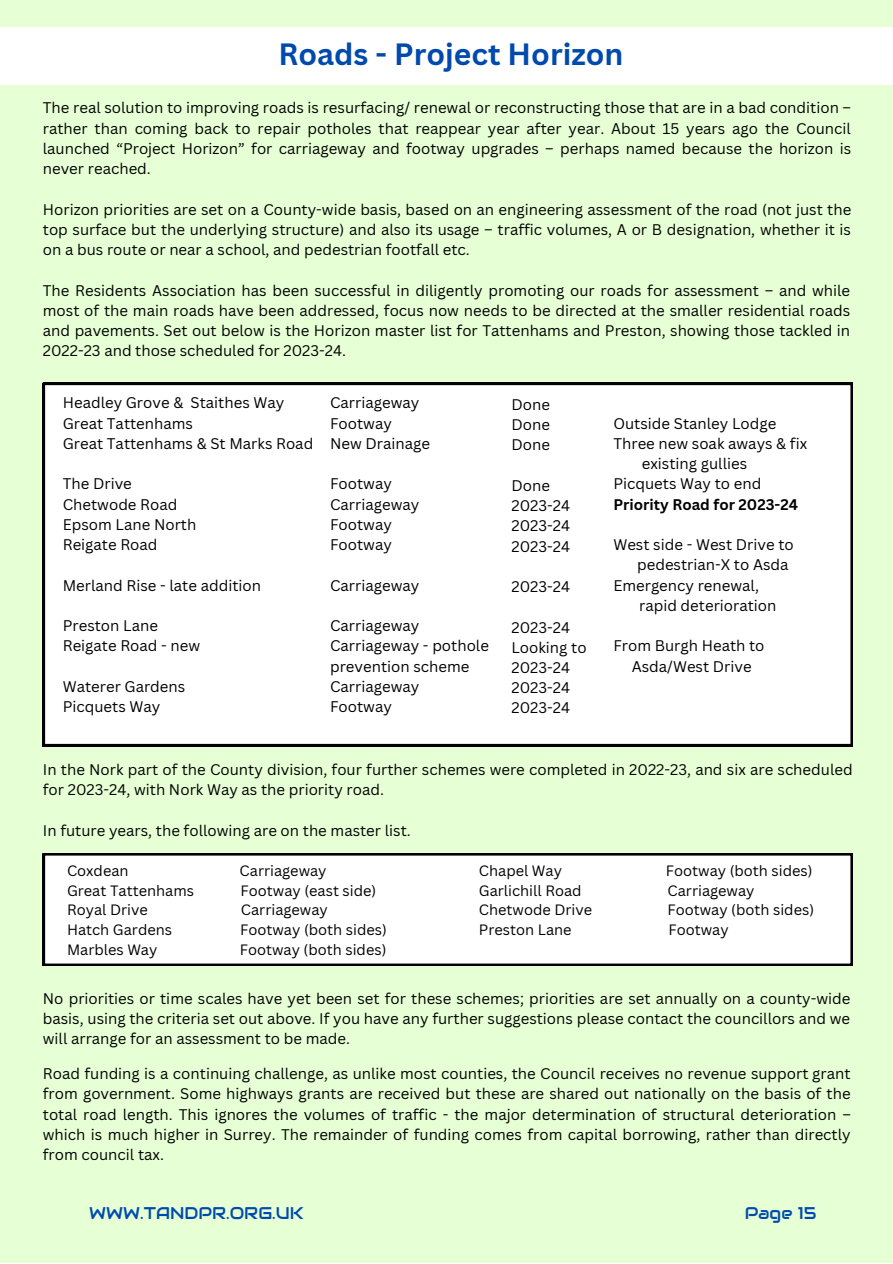
<style>
.page{position:relative;width:893px;height:1264px;background:#fff}
.page>*{position:absolute;margin:0;border:0;box-sizing:border-box;transform-origin:0 0}
.t1{font:700 30px "Canva Sans";color:#004aad}
.t2{font:16.95px "Audiowide";color:#004aad}
.t3{font:15px/20.2px "Canva Sans";color:#000;text-align:justify}
.t4{font:700 15px "Canva Sans";color:#000}
.t5{font:14.55px "Canva Sans";color:#000}
</style>
<div class="page">
<div style="left:0;top:0;width:892px;height:1262px;background:#e6ffd5"></div>
<div style="left:0;top:27px;width:892px;height:57px;background:#fff"></div>
<div style="left:43px;top:383px;width:809px;height:363px;background:#fff"></div>
<div style="left:43px;top:853px;width:809px;height:112px;background:#fff"></div>
<p class="t1" style="left:278px;top:33px;width:346px">Roads - Project Horizon</p>
<p class="t3" style="left:43px;top:97px;width:809px">The real solution to improving roads is resurfacing/ renewal or reconstructing those that are in a bad condition – rather than coming back to repair potholes that reappear year after year. About 15 years ago the Council launched “Project Horizon” for carriageway and footway upgrades – perhaps named because the horizon is never reached.</p>
<p class="t3" style="left:43px;top:199px;width:809px">Horizon priorities are set on a County-wide basis, based on an engineering assessment of the road (not just the top surface but the underlying structure) and also its usage – traffic volumes, A or B designation, whether it is on a bus route or near a school, and pedestrian footfall etc.</p>
<p class="t3" style="left:43px;top:279px;width:808px">The Residents Association has been successful in diligently promoting our roads for assessment – and while most of the main roads have been addressed, focus now needs to be directed at the smaller residential roads and pavements. Set out below is the Horizon master list for Tattenhams and Preston, showing those tackled in 2022-23 and those scheduled for 2023-24.</p>
<p class="t3" style="left:63px;top:392px;width:223px">Headley Grove &amp; Staithes Way</p>
<p class="t3" style="left:63px;top:412px;width:132px">Great Tattenhams</p>
<p class="t3" style="left:63px;top:433px;width:252px">Great Tattenhams &amp; St Marks Road</p>
<p class="t3" style="left:63px;top:473px;width:71px">The Drive</p>
<p class="t3" style="left:63px;top:493px;width:116px">Chetwode Road</p>
<p class="t3" style="left:63px;top:514px;width:135px">Epsom Lane North</p>
<p class="t3" style="left:63px;top:534px;width:96px">Reigate Road</p>
<p class="t3" style="left:63px;top:574px;width:200px">Merland Rise - late addition</p>
<p class="t3" style="left:63px;top:615px;width:97px">Preston Lane</p>
<p class="t3" style="left:63px;top:635px;width:139px">Reigate Road - new</p>
<p class="t3" style="left:63px;top:675px;width:124px">Waterer Gardens</p>
<p class="t3" style="left:63px;top:696px;width:99px">Picquets Way</p>
<p class="t3" style="left:330px;top:392px;width:91px">Carriageway</p>
<p class="t3" style="left:330px;top:412px;width:63px">Footway</p>
<p class="t3" style="left:330px;top:433px;width:101px">New Drainage</p>
<p class="t3" style="left:330px;top:473px;width:63px">Footway</p>
<p class="t3" style="left:330px;top:493px;width:91px">Carriageway</p>
<p class="t3" style="left:330px;top:514px;width:63px">Footway</p>
<p class="t3" style="left:330px;top:534px;width:63px">Footway</p>
<p class="t3" style="left:330px;top:574px;width:91px">Carriageway</p>
<p class="t3" style="left:330px;top:615px;width:91px">Carriageway</p>
<p class="t3" style="left:330px;top:635px;width:160px">Carriageway - pothole prevention scheme</p>
<p class="t3" style="left:330px;top:675px;width:91px">Carriageway</p>
<p class="t3" style="left:330px;top:696px;width:63px">Footway</p>
<p class="t3" style="left:511px;top:394px;width:40px">Done</p>
<p class="t3" style="left:511px;top:414px;width:40px">Done</p>
<p class="t3" style="left:511px;top:434px;width:40px">Done</p>
<p class="t3" style="left:511px;top:475px;width:40px">Done</p>
<p class="t3" style="left:511px;top:495px;width:60px">2023-24</p>
<p class="t3" style="left:511px;top:515px;width:60px">2023-24</p>
<p class="t3" style="left:511px;top:535px;width:60px">2023-24</p>
<p class="t3" style="left:511px;top:576px;width:60px">2023-24</p>
<p class="t3" style="left:511px;top:616px;width:60px">2023-24</p>
<p class="t3" style="left:511px;top:636px;width:77px">Looking to</p>
<p class="t3" style="left:511px;top:657px;width:60px">2023-24</p>
<p class="t3" style="left:511px;top:677px;width:60px">2023-24</p>
<p class="t3" style="left:511px;top:697px;width:60px">2023-24</p>
<p class="t3" style="left:613px;top:412px;width:164px">Outside Stanley Lodge</p>
<p class="t3" style="left:641px;top:433px;width:167px;text-indent:-28px">Three new soak aways &amp; fix existing gullies</p>
<p class="t3" style="left:613px;top:473px;width:149px">Picquets Way to end</p>
<p class="t4" style="left:613px;top:493px;width:186px">Priority Road for 2023-24</p>
<p class="t3" style="left:637px;top:534px;width:158px;text-indent:-24px">West side - West Drive to pedestrian-X to Asda</p>
<p class="t3" style="left:613px;top:574px;width:147px">Emergency renewal,</p>
<p class="t3" style="left:639px;top:595px;width:139px">rapid deterioration</p>
<p class="t3" style="left:613px;top:635px;width:153px">From Burgh Heath to</p>
<p class="t3" style="left:631px;top:655px;width:121px">Asda/West Drive</p>
<p class="t3" style="left:43px;top:759px;width:811px">In the Nork part of the County division, four further schemes were completed in 2022-23, and six are scheduled for 2023-24, with Nork Way as the priority road.</p>
<p class="t3" style="left:43px;top:819px;width:369px">In future years, the following are on the master list.</p>
<p class="t5" style="left:67px;top:860px;width:63px">Coxdean</p>
<p class="t5" style="left:239px;top:860px;width:88px">Carriageway</p>
<p class="t5" style="left:67px;top:880px;width:128px">Great Tattenhams</p>
<p class="t5" style="left:240px;top:880px;width:137px">Footway (east side)</p>
<p class="t5" style="left:67px;top:899px;width:82px">Royal Drive</p>
<p class="t5" style="left:241px;top:899px;width:88px">Carriageway</p>
<p class="t5" style="left:67px;top:919px;width:107px">Hatch Gardens</p>
<p class="t5" style="left:240px;top:919px;width:148px">Footway (both sides)</p>
<p class="t5" style="left:67px;top:939px;width:92px">Marbles Way</p>
<p class="t5" style="left:240px;top:939px;width:148px">Footway (both sides)</p>
<p class="t5" style="left:479px;top:860px;width:85px">Chapel Way</p>
<p class="t5" style="left:666px;top:860px;width:148px">Footway (both sides)</p>
<p class="t5" style="left:479px;top:880px;width:104px">Garlichill Road</p>
<p class="t5" style="left:667px;top:880px;width:88px">Carriageway</p>
<p class="t5" style="left:479px;top:899px;width:115px">Chetwode Drive</p>
<p class="t5" style="left:667px;top:899px;width:148px">Footway (both sides)</p>
<p class="t5" style="left:479px;top:919px;width:94px">Preston Lane</p>
<p class="t5" style="left:668px;top:919px;width:62px">Footway</p>
<p class="t3" style="left:43px;top:987px;width:809px">No priorities or time scales have yet been set for these schemes; priorities are set annually on a county-wide basis, using the criteria set out above. If you have any further suggestions please contact the councillors and we will arrange for an assessment to be made.</p>
<p class="t3" style="left:43px;top:1063px;width:809px">Road funding is a continuing challenge, as unlike most counties, the Council receives no revenue support grant from government. Some highways grants are received but these are shared out nationally on the basis of the total road length. This ignores the volumes of traffic - the major determination of structural deterioration – which is much higher in Surrey. The remainder of funding comes from capital borrowing, rather than directly from council tax.</p>
<p class="t2" style="left:89px;top:1201px;width:216px">WWW.TANDPR.ORG.UK</p>
<p class="t2" style="left:744px;top:1201px;width:73px">Page 15</p>
</div>
